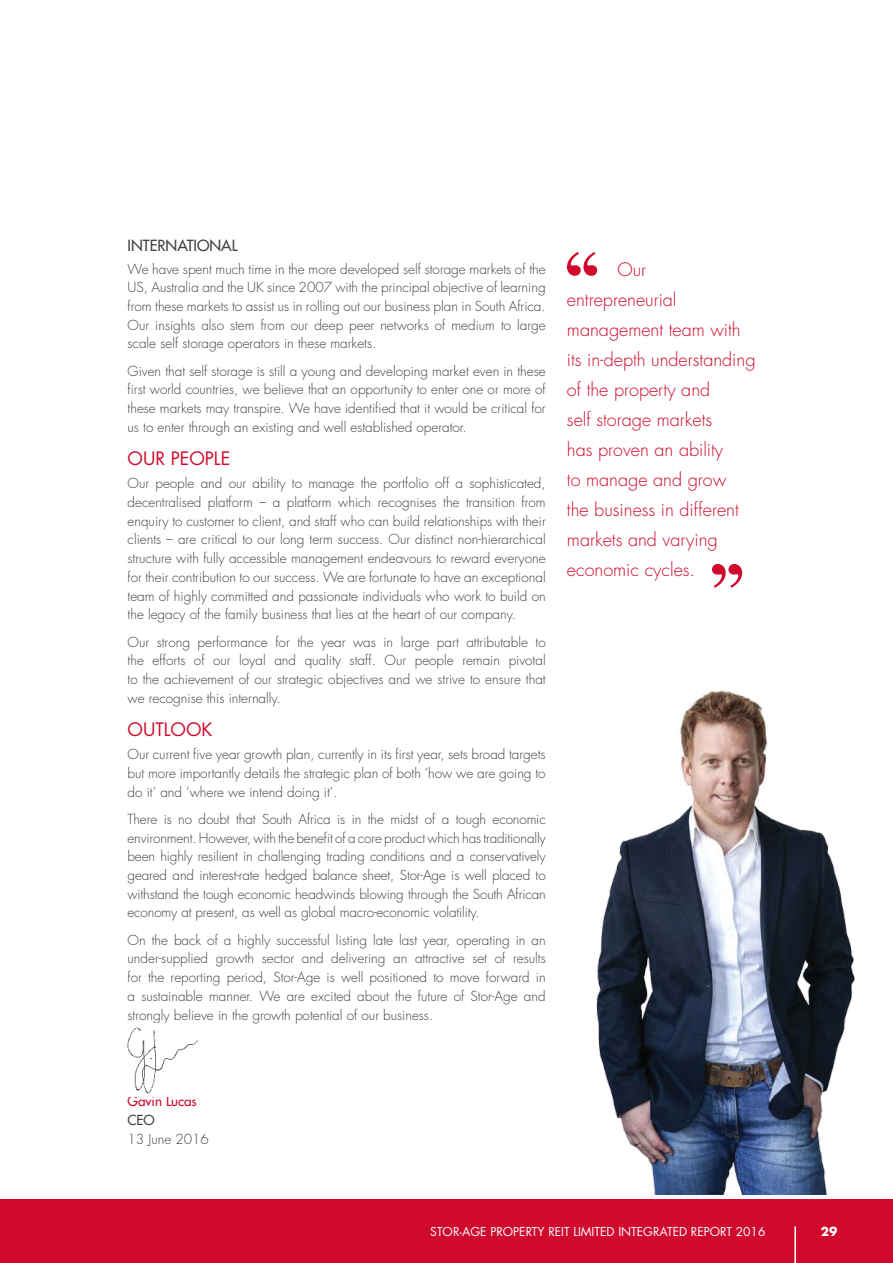
<style>
.page{position:relative;width:893px;height:1263px;background:#fff}
.page>*{position:absolute;margin:0;border:0;box-sizing:border-box;transform-origin:0 0}
.NEW_Profile_quote{font:300 18px/30px "Futura Std";color:#cf0a2c}
.NEW_Headline_3_-_Red{font:18px "Futura Std";color:#cf0a2c}
.NEW_Headline_4_-_90K{font:500 15px "Futura Std";color:#414042}
.NEW_Body_copy{font:300 13.5px/18.8px "Futura Std";color:#414042;text-align:justify}
.NEW_-_Name{font:500 13.5px "Futura Std";color:#cf0a2c}
.NEW_-_Designation{font:500 13.5px "Futura Std";color:#414042}
.t1{font:12px "Futura Std";color:#fff}
.t2{font:700 12px "Futura Std";color:#fff}
</style>
<div class="page">
<div style="left:0;top:1199px;width:893px;height:64px;background:#cf0a2c"></div>
<hr style="left:794px;top:1226px;width:2px;height:37px;background:#fff">
<img style="left:127px;top:1027px;width:71px;height:67px">
<svg style="left:567px;top:252px;width:30px;height:24px"></svg>
<svg style="left:712px;top:564px;width:30px;height:24px"></svg>
<img style="left:596px;top:690px;width:259px;height:505px">
<p class="NEW_Headline_4_-_90K" style="left:128px;top:236px;width:112px">INTERNATIONAL</p>
<p class="NEW_Body_copy" style="left:128px;top:260px;width:420px">We have spent much time in the more developed self storage markets of the US, Australia and the UK since 2007 with the principal objective of learning from these markets to assist us in rolling out our business plan in South Africa.<br>Our insights also stem from our deep peer networks of medium to large scale self storage operators in these markets.</p>
<p class="NEW_Body_copy" style="left:128px;top:362px;width:420px">Given that self storage is still a young and developing market even in these first world countries, we believe that an opportunity to enter one or more of these markets may transpire. We have identified that it would be critical for us to enter through an existing and well established operator.</p>
<p class="NEW_Headline_3_-_Red" style="left:128px;top:447px;width:104px">OUR PEOPLE</p>
<p class="NEW_Body_copy" style="left:128px;top:474px;width:420px">Our people and our ability to manage the portfolio off a sophisticated, decentralised platform – a platform which recognises the transition from enquiry to customer to client, and staff who can build relationships with their clients – are critical to our long term success. Our distinct non-hierarchical structure with fully accessible management endeavours to reward everyone for their contribution to our success. We are fortunate to have an exceptional team of highly committed and passionate individuals who work to build on the legacy of the family business that lies at the heart of our company.</p>
<p class="NEW_Body_copy" style="left:128px;top:633px;width:420px">Our strong performance for the year was in large part attributable to the efforts of our loyal and quality staff. Our people remain pivotal to the achievement of our strategic objectives and we strive to ensure that we recognise this internally.</p>
<p class="NEW_Headline_3_-_Red" style="left:128px;top:718px;width:87px">OUTLOOK</p>
<p class="NEW_Body_copy" style="left:128px;top:745px;width:420px">Our current five year growth plan, currently in its first year, sets broad targets but more importantly details the strategic plan of both ’how we are going to do it’ and ’where we intend doing it’.</p>
<p class="NEW_Body_copy" style="left:128px;top:810px;width:420px">There is no doubt that South Africa is in the midst of a tough economic environment. However, with the benefit of a core product which has traditionally been highly resilient in challenging trading conditions and a conservatively geared and interest-rate hedged balance sheet, Stor-Age is well placed to withstand the tough economic headwinds blowing through the South African economy at present, as well as global macro-economic volatility.</p>
<p class="NEW_Body_copy" style="left:128px;top:931px;width:420px">On the back of a highly successful listing late last year, operating in an under-supplied growth sector and delivering an attractive set of results for the reporting period, Stor-Age is well positioned to move forward in a sustainable manner. We are excited about the future of Stor-Age and strongly believe in the growth potential of our business.</p>
<p class="NEW_Profile_quote" style="left:567px;top:255px;width:111px;text-indent:50px">Our entrepreneurial</p>
<p class="NEW_Profile_quote" style="left:567px;top:315px;width:190px">management team with its in-depth understanding of the property and<br>self storage markets<br>has proven an ability<br>to manage and grow<br>the business in different markets and varying economic cycles.</p>
<p class="NEW_-_Name" style="left:128px;top:1093px;width:71px">Gavin Lucas</p>
<p class="NEW_-_Designation" style="left:128px;top:1112px;width:29px">CEO</p>
<p class="NEW_Body_copy" style="left:128px;top:1130px;width:83px">13 June 2016</p>
<p class="t1" style="left:430px;top:1224px;width:337px">STOR-AGE PROPERTY REIT LIMITED INTEGRATED REPORT 2016</p>
<p class="t2" style="left:821px;top:1223px;width:18px">29</p>
</div>
